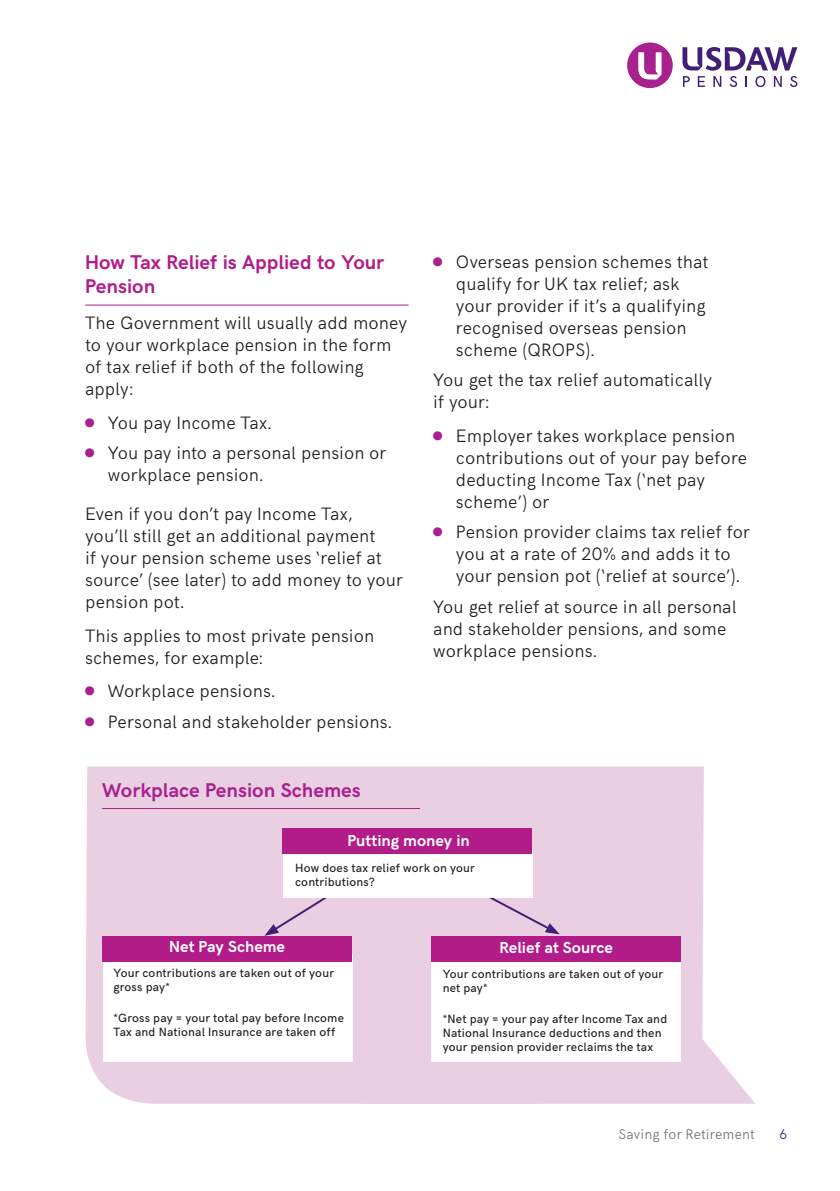
<style>
.page{position:relative;width:840px;height:1191px;background:#fff}
.page>*{position:absolute;margin:0;border:0;box-sizing:border-box;transform-origin:0 0}
.Body_H1_Line_10pt_241c{font:700 20px/24px "HK Grotesk";color:#b11c89}
.Body_H1_Line_10pt_241c-2{font:700 20px "HK Grotesk";letter-spacing:.005em;color:#a8218e}
.Body_BLK_9pt_Light{font:300 18px/22px "HK Grotesk";letter-spacing:.005em;color:#231f20}
.Table_Header_WHT_8pt_Bold{font:700 16px "HK Grotesk";letter-spacing:.005em;color:#fff}
.Footer_7pt_Light_424c{font:300 14px "HK Grotesk";letter-spacing:.015em;color:#70757a}
.Page_Number_7pt_Reg_2617c{font:300 14px "HK Grotesk";color:#411f77}
.Table_Body_BLK_6pt_Med{font:500 12px/14px "HK Grotesk";letter-spacing:.015em;color:#231f20}
</style>
<div class="page">
<div style="left:86px;top:766px;width:214px;height:337px;background:#eacfe2"></div>
<svg style="left:300px;top:766px;width:455px;height:337px;fill:#eacfe2"></svg>
<hr style="left:85px;top:304px;width:323px;height:1px;background:#b11c89">
<hr style="left:102px;top:808px;width:318px;height:1px;background:#a8218e">
<div style="left:103px;top:954px;width:250px;height:107px;background:#fff"></div>
<div style="left:102px;top:935px;width:249px;height:26px;background:#b11c89"></div>
<div style="left:431px;top:954px;width:249px;height:108px;background:#fff"></div>
<div style="left:431px;top:935px;width:249px;height:26px;background:#b11c89"></div>
<div style="left:264px;top:878px;width:91px;height:57px;background:#eacfe2"></div>
<svg style="left:465px;top:883px;width:94px;height:51px;background:#e1c5dc"></svg>
<div style="left:282px;top:849px;width:250px;height:49px;background:#fff"></div>
<div style="left:282px;top:828px;width:249px;height:26px;background:#b11c89"></div>
<svg style="left:627px;top:43px;width:45px;height:45px"></svg>
<svg style="left:682px;top:47px;width:115px;height:40px"></svg>
<p class="Body_H1_Line_10pt_241c" style="left:85px;top:249px;width:300px">How Tax Relief is Applied to Your<br>Pension</p>
<p class="Body_BLK_9pt_Light" style="left:85px;top:311px;width:323px">The Government will usually add money to your workplace pension in the form of tax relief if both of the following apply:</p>
<p class="Body_BLK_9pt_Light" style="left:108px;top:410px;width:165px">You pay Income Tax.</p>
<p class="Body_BLK_9pt_Light" style="left:108px;top:440px;width:279px">You pay into a personal pension or workplace pension.</p>
<p class="Body_BLK_9pt_Light" style="left:85px;top:501px;width:319px">Even if you don’t pay Income Tax,<br>you’ll still get an additional payment<br>if your pension scheme uses ‘relief at source’ (see later) to add money to your pension pot.</p>
<p class="Body_BLK_9pt_Light" style="left:85px;top:623px;width:290px">This applies to most private pension schemes, for example:</p>
<p class="Body_BLK_9pt_Light" style="left:108px;top:678px;width:169px">Workplace pensions.</p>
<p class="Body_BLK_9pt_Light" style="left:108px;top:709px;width:285px">Personal and stakeholder pensions.</p>
<p class="Body_H1_Line_10pt_241c-2" style="left:102px;top:775px;width:260px">Workplace Pension Schemes</p>
<p class="Body_BLK_9pt_Light" style="left:455px;top:249px;width:254px">Overseas pension schemes that qualify for UK tax relief; ask your provider if it’s a qualifying recognised overseas pension scheme (QROPS).</p>
<p class="Body_BLK_9pt_Light" style="left:433px;top:368px;width:280px">You get the tax relief automatically if your:</p>
<p class="Body_BLK_9pt_Light" style="left:455px;top:423px;width:292px">Employer takes workplace pension contributions out of your pay before deducting Income Tax (‘net pay scheme’) or</p>
<p class="Body_BLK_9pt_Light" style="left:455px;top:519px;width:295px">Pension provider claims tax relief for you at a rate of 20% and adds it to your pension pot (‘relief at source’).</p>
<p class="Body_BLK_9pt_Light" style="left:433px;top:594px;width:305px">You get relief at source in all personal and stakeholder pensions, and some workplace pensions.</p>
<p class="Table_Header_WHT_8pt_Bold" style="left:347px;top:829px;width:124px">Putting money in</p>
<p class="Table_Body_BLK_6pt_Med" style="left:295px;top:859px;width:181px">How does tax relief work on your contributions?</p>
<p class="Table_Header_WHT_8pt_Bold" style="left:169px;top:934px;width:117px">Net Pay Scheme</p>
<p class="Table_Body_BLK_6pt_Med" style="left:113px;top:965px;width:222px">Your contributions are taken out of your gross pay*</p>
<p class="Table_Body_BLK_6pt_Med" style="left:113px;top:1010px;width:232px">*Gross pay = your total pay before Income<br>Tax and National Insurance are taken off</p>
<p class="Table_Header_WHT_8pt_Bold" style="left:499px;top:935px;width:115px">Relief at Source</p>
<p class="Table_Body_BLK_6pt_Med" style="left:442px;top:966px;width:222px">Your contributions are taken out of your net pay*</p>
<p class="Table_Body_BLK_6pt_Med" style="left:442px;top:1011px;width:226px">*Net pay = your pay after Income Tax and<br>National Insurance deductions and then your pension provider reclaims the tax</p>
<p class="Footer_7pt_Light_424c" style="left:618px;top:1123px;width:138px">Saving for Retirement</p>
<p class="Page_Number_7pt_Reg_2617c" style="left:778px;top:1123px;width:10px">6</p>
</div>
